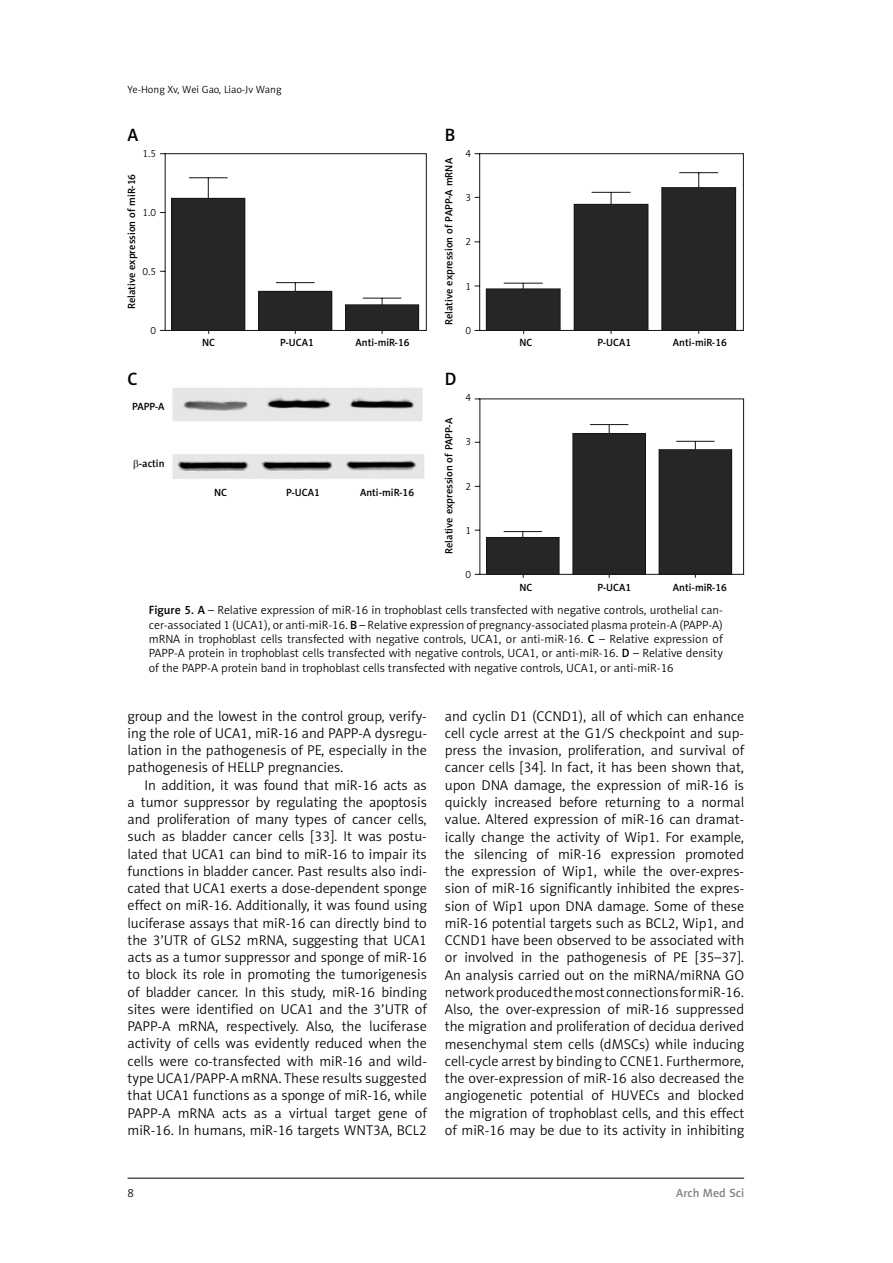
<style>
.page{position:relative;width:893px;height:1263px;background:#fff}
.page>*{position:absolute;margin:0;border:0;box-sizing:border-box;transform-origin:0 0}
.t1{font:18px "Naomi Sans EFN Medium";color:#000}
.t2{font:14.25px/17.2px "Naomi Sans EFN Light";color:#000;text-align:justify}
.t3{font:12px/14.4px "Naomi Sans EFN Light";color:#000;text-align:justify}
.t4{font:12px "Naomi Sans EFN Medium";color:#808285}
.t5{font:10.5px "Naomi Sans EFN Medium";color:#000}
.t6{font:10.5px "Naomi Sans EFN Light";color:#000}
.s1{font-family:"Naomi Sans EFN Medium"}
</style>
<div class="page">
<hr style="left:128px;top:1178px;width:616px;height:1px;background:#000">
<svg style="left:160px;top:153px;width:267px;height:181px"></svg>
<div style="left:172px;top:198px;width:73px;height:132px;background:#262626"></div>
<div style="left:171px;top:198px;width:74px;height:133px;border:1px solid #151515"></div>
<div style="left:259px;top:291px;width:73px;height:39px;background:#262626"></div>
<div style="left:258px;top:291px;width:74px;height:40px;border:1px solid #151515"></div>
<div style="left:346px;top:305px;width:73px;height:25px;background:#262626"></div>
<div style="left:345px;top:304px;width:74px;height:27px;border:1px solid #151515"></div>
<svg style="left:475px;top:153px;width:269px;height:181px"></svg>
<div style="left:486px;top:289px;width:74px;height:41px;background:#262626"></div>
<div style="left:486px;top:289px;width:74px;height:42px;border:1px solid #151515"></div>
<div style="left:574px;top:204px;width:74px;height:126px;background:#262626"></div>
<div style="left:574px;top:204px;width:74px;height:127px;border:1px solid #151515"></div>
<div style="left:662px;top:188px;width:74px;height:142px;background:#262626"></div>
<div style="left:661px;top:187px;width:75px;height:144px;border:1px solid #151515"></div>
<svg style="left:475px;top:398px;width:269px;height:180px"></svg>
<div style="left:486px;top:537px;width:73px;height:37px;background:#262626"></div>
<div style="left:486px;top:537px;width:73px;height:38px;border:1px solid #151515"></div>
<div style="left:573px;top:433px;width:72px;height:141px;background:#262626"></div>
<div style="left:573px;top:433px;width:73px;height:142px;border:1px solid #151515"></div>
<div style="left:659px;top:450px;width:73px;height:124px;background:#262626"></div>
<div style="left:659px;top:449px;width:73px;height:126px;border:1px solid #151515"></div>
<img style="left:172px;top:388px;width:252px;height:91px">
<p class="t6" style="left:128px;top:83px;width:155px">Ye-Hong Xv, Wei Gao, Liao-Jv Wang</p>
<p class="t1" style="left:128px;top:124px;width:12px">A</p>
<p class="t6" style="left:142px;top:147px;width:15px">1.5</p>
<p class="t5" style="left:125px;top:309px;width:137px;rotate:-90deg">Relative expression of miR-16</p>
<p class="t6" style="left:142px;top:206px;width:15px">1.0</p>
<p class="t6" style="left:142px;top:265px;width:15px">0.5</p>
<p class="t6" style="left:150px;top:324px;width:7px">0</p>
<p class="t1" style="left:128px;top:368px;width:12px">C</p>
<p class="t5" style="left:132px;top:400px;width:34px">PAPP-A</p>
<p class="t5" style="left:139px;top:457px;width:27px">-actin</p>
<p class="t5" style="left:202px;top:336px;width:14px">NC</p>
<p class="t5" style="left:280px;top:336px;width:35px">P-UCA1</p>
<p class="t5" style="left:356px;top:336px;width:56px">Anti-miR-16</p>
<p class="t5" style="left:214px;top:486px;width:14px">NC</p>
<p class="t5" style="left:286px;top:486px;width:35px">P-UCA1</p>
<p class="t5" style="left:360px;top:486px;width:56px">Anti-miR-16</p>
<p class="t1" style="left:445px;top:124px;width:12px">B</p>
<p class="t5" style="left:443px;top:325px;width:168px;rotate:-90deg">Relative expression of PAPP-A mRNA</p>
<p class="t6" style="left:465px;top:147px;width:7px">4</p>
<p class="t6" style="left:465px;top:191px;width:7px">3</p>
<p class="t6" style="left:465px;top:236px;width:7px">2</p>
<p class="t6" style="left:465px;top:280px;width:7px">1</p>
<p class="t6" style="left:465px;top:324px;width:7px">0</p>
<p class="t1" style="left:445px;top:368px;width:13px">D</p>
<p class="t5" style="left:443px;top:554px;width:137px;rotate:-90deg">Relative expression of PAPP-A</p>
<p class="t6" style="left:465px;top:391px;width:7px">4</p>
<p class="t6" style="left:465px;top:436px;width:7px">3</p>
<p class="t6" style="left:465px;top:480px;width:7px">2</p>
<p class="t6" style="left:465px;top:524px;width:7px">1</p>
<p class="t6" style="left:465px;top:569px;width:7px">0</p>
<p class="t5" style="left:519px;top:336px;width:14px">NC</p>
<p class="t5" style="left:598px;top:336px;width:35px">P-UCA1</p>
<p class="t5" style="left:673px;top:336px;width:56px">Anti-miR-16</p>
<p class="t5" style="left:519px;top:581px;width:14px">NC</p>
<p class="t5" style="left:598px;top:581px;width:35px">P-UCA1</p>
<p class="t5" style="left:673px;top:581px;width:56px">Anti-miR-16</p>
<p class="t3" style="left:149px;top:603px;width:576px"><span class="s1">Figure 5. A</span> – Relative expression of miR-16 in trophoblast cells transfected with negative controls, urothelial can&shy;cer-associated 1 (UCA1), or anti-miR-16. <span class="s1">B</span> – Relative expression of pregnancy-associated plasma protein-A (PAPP-A) mRNA in trophoblast cells transfected with negative controls, UCA1, or anti-miR-16. <span class="s1">C</span> – Relative expression of PAPP-A protein in trophoblast cells transfected with negative controls, UCA1, or anti-miR-16. <span class="s1">D</span> – Relative density of the PAPP-A protein band in trophoblast cells transfected with negative controls, UCA1, or anti-miR-16</p>
<p class="t2" style="left:128px;top:707px;width:301px">group and the lowest in the control group, verify&shy;ing the role of UCA1, miR-16 and PAPP-A dysregu&shy;lation in the pathogenesis of PE, especially in the pathogenesis of HELLP pregnancies.</p>
<p class="t2" style="left:128px;top:776px;width:301px;text-indent:17px">In addition, it was found that miR-16 acts as a tumor suppressor by regulating the apoptosis and proliferation of many types of cancer cells, such as bladder cancer cells [33]. It was postu&shy;lated that UCA1 can bind to miR-16 to impair its functions in bladder cancer. Past results also indi&shy;cated that UCA1 exerts a dose-dependent sponge effect on miR-16. Additionally, it was found using luciferase assays that miR-16 can directly bind to the 3’UTR of GLS2 mRNA, suggesting that UCA1 acts as a tumor suppressor and sponge of miR-16 to block its role in promoting the tumorigenesis of bladder cancer. In this study, miR-16 binding sites were identified on UCA1 and the 3’UTR of PAPP-A mRNA, respectively. Also, the luciferase activity of cells was evidently reduced when the cells were co-transfected with miR-16 and wild&shy;type UCA1/PAPP-A mRNA. These results suggested that UCA1 functions as a sponge of miR-16, while PAPP-A mRNA acts as a virtual target gene of miR-16. In humans, miR-16 targets WNT3A, BCL2</p>
<p class="t2" style="left:445px;top:707px;width:301px">and cyclin D1 (CCND1), all of which can enhance cell cycle arrest at the G1/S checkpoint and sup&shy;press the invasion, proliferation, and survival of cancer cells [34]. In fact, it has been shown that, upon DNA damage, the expression of miR-16 is quickly increased before returning to a normal value. Altered expression of miR-16 can dramat&shy;ically change the activity of Wip1. For example, the silencing of miR-16 expression promoted the expression of Wip1, while the over-expres&shy;sion of miR-16 significantly inhibited the expres&shy;sion of Wip1 upon DNA damage. Some of these miR-16 potential targets such as BCL2, Wip1, and CCND1 have been observed to be associated with or involved in the pathogenesis of PE [35–37].<br>An analysis carried out on the miRNA/miRNA GO network produced the most connections for miR-16.<br>Also, the over-expression of miR-16 suppressed the migration and proliferation of decidua derived mesenchymal stem cells (dMSCs) while inducing cell-cycle arrest by binding to CCNE1. Furthermore, the over-expression of miR-16 also decreased the angiogenetic potential of HUVECs and blocked the migration of trophoblast cells, and this effect of miR-16 may be due to its activity in inhibiting</p>
<p class="t3" style="left:128px;top:1186px;width:8px">8</p>
<p class="t4" style="left:676px;top:1186px;width:69px">Arch Med Sci</p>
</div>
